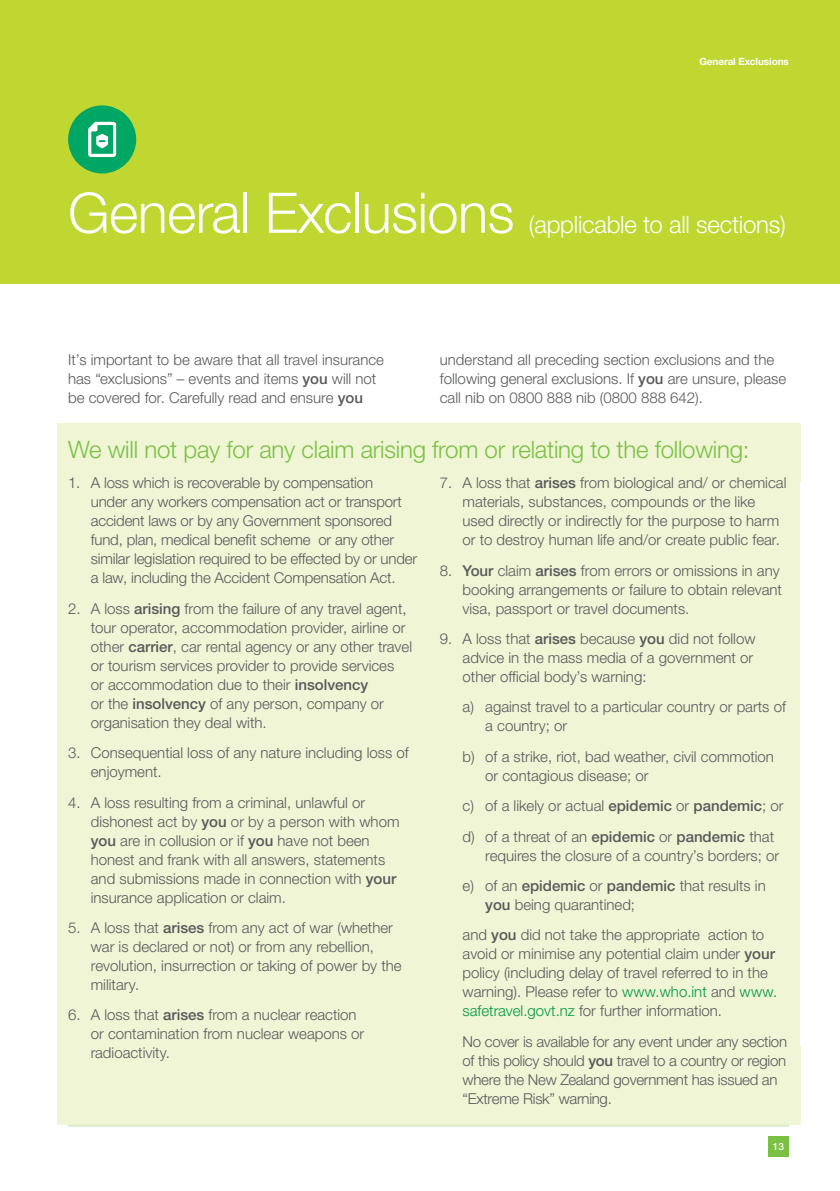
<style>
.page{position:relative;width:840px;height:1191px;background:#fff}
.page>*{position:absolute;margin:0;border:0;box-sizing:border-box;transform-origin:0 0}
.t1{font:300 56px "Helvetica Neue LTW1 G";letter-spacing:-.01em;color:#fff}
.t2{font:300 24px "Helvetica Neue LTW1 G";letter-spacing:-.01em;color:#7ac143}
.t3{font:300 24px "Helvetica Neue LTW1 G";letter-spacing:-.01em;color:#fff}
.t4{font:300 15px/19px "Helvetica Neue LTW1 G";color:#58595b}
.t5{font:300 15px/19px "Helvetica Neue LTW1 G";letter-spacing:-.02em;color:#58595b}
.t6{font:700 10px "Helvetica Neue LTW1 G";letter-spacing:-.01em;color:#fff}
.t7{font:500 10px "Helvetica Neue LTW1 G";color:#fff}
.s1{font-weight:500}
.s2{color:#009845}
</style>
<div class="page">
<div style="left:57px;top:1046px;width:742px;height:78px;background:#eff5d5"></div>
<div style="left:0;top:0;width:839px;height:283px;background:#bfd730"></div>
<div style="left:57px;top:424px;width:742px;height:58px;background:#eff5d5"></div>
<div style="left:57px;top:472px;width:371px;height:132px;background:#eff5d5"></div>
<div style="left:57px;top:586px;width:371px;height:163px;background:#eff5d5"></div>
<div style="left:57px;top:730px;width:371px;height:68px;background:#eff5d5"></div>
<div style="left:57px;top:779px;width:371px;height:144px;background:#eff5d5"></div>
<div style="left:57px;top:905px;width:371px;height:106px;background:#eff5d5"></div>
<div style="left:57px;top:992px;width:371px;height:87px;background:#eff5d5"></div>
<div style="left:428px;top:472px;width:371px;height:94px;background:#eff5d5"></div>
<div style="left:428px;top:548px;width:371px;height:87px;background:#eff5d5"></div>
<div style="left:428px;top:616px;width:371px;height:87px;background:#eff5d5"></div>
<div style="left:428px;top:684px;width:371px;height:68px;background:#eff5d5"></div>
<div style="left:428px;top:734px;width:371px;height:68px;background:#eff5d5"></div>
<div style="left:428px;top:783px;width:371px;height:49px;background:#eff5d5"></div>
<div style="left:428px;top:813px;width:371px;height:68px;background:#eff5d5"></div>
<div style="left:428px;top:863px;width:371px;height:68px;background:#eff5d5"></div>
<div style="left:428px;top:912px;width:371px;height:125px;background:#eff5d5"></div>
<div style="left:428px;top:1018px;width:371px;height:106px;background:#eff5d5"></div>
<div style="left:68px;top:105px;width:68px;height:68px;background:#00a663;border-radius:50%"></div>
<svg style="left:88px;top:122px;width:28px;height:35px"></svg>
<hr style="left:68px;top:1124px;width:720px;height:2px;background:#dbeccb">
<div style="left:767px;top:1136px;width:21px;height:21px;background:#7ac143"></div>
<p class="t6" style="left:699px;top:55px;width:91px">General Exclusions</p>
<h1 class="t1" style="left:68px;top:179px;width:447px">General Exclusions</h1>
<h2 class="t3" style="left:528px;top:210px;width:258px">(applicable to all sections)</h2>
<p class="t4" style="left:68px;top:350px;width:317px">It’s important to be aware that all travel insurance has “exclusions” – events and items <span class="s1">you</span> will not be covered for. Carefully read and ensure <span class="s1">you</span></p>
<p class="t4" style="left:439px;top:350px;width:347px">understand all preceding section exclusions and the following general exclusions. If <span class="s1">you</span> are unsure, please call nib on 0800 888 nib (0800 888 642).</p>
<h2 class="t2" style="left:68px;top:435px;width:682px">We will not pay for any claim arising from or relating to the following:</h2>
<p class="t4" style="left:91px;top:473px;width:327px;text-indent:-23px">1. A loss which is recoverable by compensation<br>under any workers compensation act or transport accident laws or by any Government sponsored fund, plan, medical benefit scheme or any other similar legislation required to be effected by or under a law, including the Accident Compensation Act.</p>
<p class="t4" style="left:91px;top:599px;width:323px;text-indent:-23px">2. A loss <span class="s1">arising</span> from the failure of any travel agent, tour operator, accommodation provider, airline or other <span class="s1">carrier</span>, car rental agency or any other travel or tourism services provider to provide services<br>or accommodation due to their <span class="s1">insolvency<br></span>or the <span class="s1">insolvency</span> of any person, company or organisation they deal with.</p>
<p class="t4" style="left:91px;top:743px;width:319px;text-indent:-23px">3. Consequential loss of any nature including loss of enjoyment.</p>
<p class="t4" style="left:91px;top:792px;width:310px;text-indent:-23px">4. A loss resulting from a criminal, unlawful or dishonest act by <span class="s1">you</span> or by a person with whom <span class="s1">you</span> are in collusion or if <span class="s1">you</span> have not been honest and frank with all answers, statements and submissions made in connection with <span class="s1">your </span>insurance application or claim.</p>
<p class="t4" style="left:91px;top:918px;width:312px;text-indent:-23px">5. A loss that <span class="s1">arises</span> from any act of war (whether war is declared or not) or from any rebellion, revolution, insurrection or taking of power by the military.</p>
<p class="t4" style="left:91px;top:1005px;width:275px;text-indent:-23px">6. A loss that <span class="s1">arises</span> from a nuclear reaction or contamination from nuclear weapons or radioactivity.</p>
<p class="t4" style="left:462px;top:473px;width:325px;text-indent:-23px">7. A loss that <span class="s1">arises</span> from biological and/ or chemical materials, substances, compounds or the like used directly or indirectly for the purpose to harm or to destroy human life and/or create public fear.</p>
<p class="t4" style="left:462px;top:561px;width:321px;text-indent:-23px">8. <span class="s1">Your</span> claim <span class="s1">arises</span> from errors or omissions in any booking arrangements or failure to obtain relevant visa, passport or travel documents.</p>
<p class="t4" style="left:462px;top:629px;width:294px;text-indent:-23px">9. A loss that <span class="s1">arises</span> because <span class="s1">you</span> did not follow advice in the mass media of a government or other official body’s warning:</p>
<p class="t4" style="left:485px;top:697px;width:302px;text-indent:-23px">a) against travel to a particular country or parts of a country; or</p>
<p class="t4" style="left:485px;top:747px;width:290px;text-indent:-23px">b) of a strike, riot, bad weather, civil commotion or contagious disease; or</p>
<p class="t4" style="left:462px;top:790px;width:322px;line-height:30.4px">c) of a likely or actual <span class="s1">epidemic</span> or <span class="s1">pandemic</span>; or d) of a threat of an <span class="s1">epidemic</span> or <span class="s1">pandemic</span> that</p>
<p class="t4" style="left:462px;top:840px;width:318px;line-height:30.4px;text-indent:23px">requires the closure of a country’s borders; or e) of an <span class="s1">epidemic</span> or <span class="s1">pandemic</span> that results in</p>
<p class="t4" style="left:462px;top:889px;width:303px;line-height:30.4px;text-indent:23px"><span class="s1">you</span> being quarantined;<br>and <span class="s1">you</span> did not take the appropriate action to</p>
<p class="t4" style="left:462px;top:944px;width:316px">avoid or minimise any potential claim under <span class="s1">your </span>policy (including delay of travel referred to in the warning). Please refer to <span class="s2">www.who.int</span> and <span class="s2">www. safetravel.govt.nz</span> for further information.</p>
<p class="t5" style="left:462px;top:1031px;width:326px">No cover is available for any event under any section of this policy should <span class="s1">you</span> travel to a country or region where the New Zealand government has issued an “Extreme Risk” warning.</p>
<p class="t7" style="left:772px;top:1140px;width:13px">13</p>
</div>
